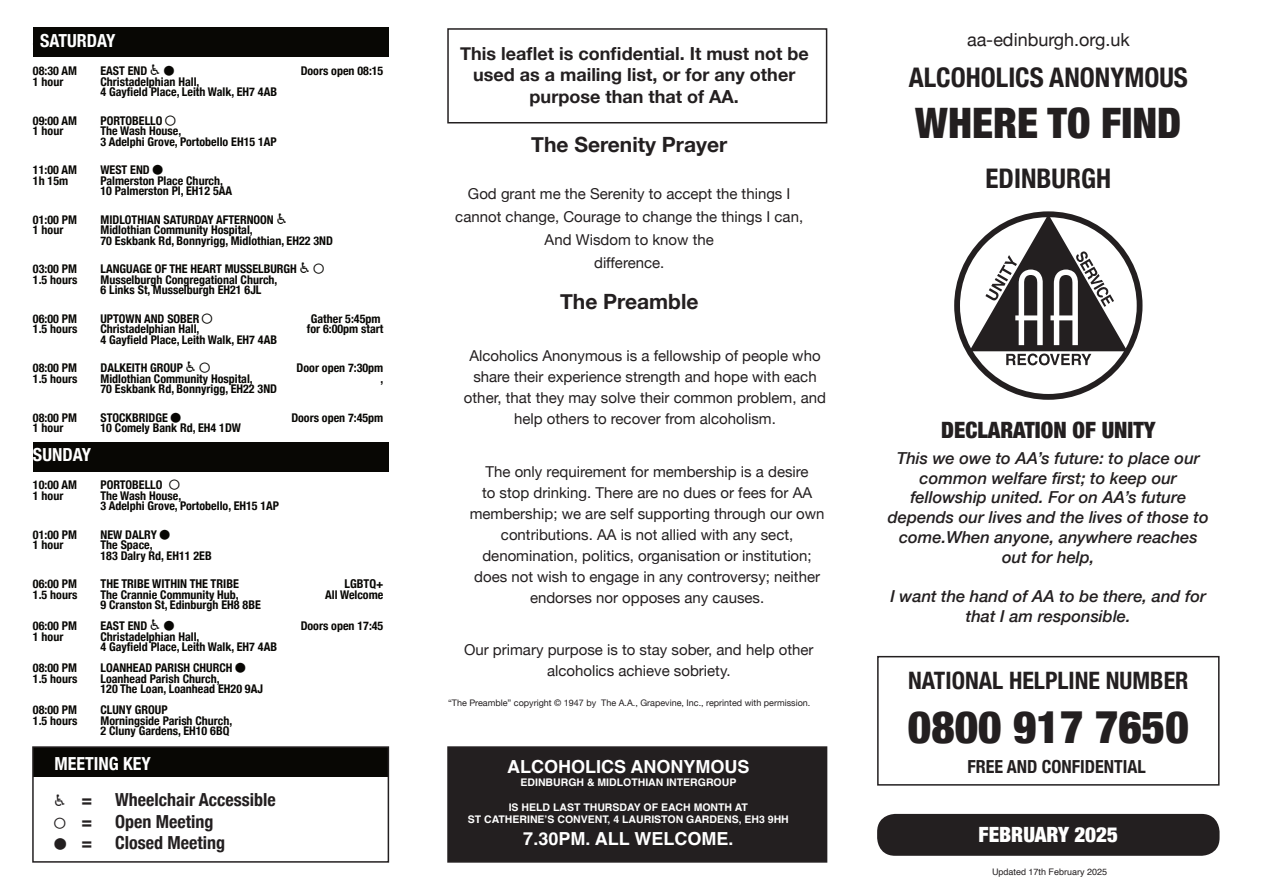
<style>
.page{position:relative;width:1263px;height:893px;background:#fff}
.page>*{position:absolute;margin:0;border:0;box-sizing:border-box;transform-origin:0 0}
.t1{font:900 condensed 45px "Helvetica Neue";color:#231f20}
.t2{font:900 condensed 42px "Helvetica Neue";color:#231f20}
.t3{font:700 condensed 27px "Helvetica Neue";color:#231f20}
.t4{font:700 condensed 24px "Helvetica Neue";color:#231f20}
.t5{font:900 condensed 22.5px "Helvetica Neue";color:#231f20}
.t6{font:700 21px "Helvetica Neue";color:#231f20}
.t7{font:900 condensed 21px "Helvetica Neue";color:#fff}
.t8{font:700 19.5px "Menlo";color:#231f20}
.t9{font:700 18px/21.6px "Helvetica Neue";color:#231f20;text-align:center}
.t10{font:700 condensed 18px "Helvetica Neue";color:#231f20}
.t11{font:700 18px "Helvetica";color:#fff}
.t12{font:700 condensed 18px "Helvetica Neue";color:#fff}
.t13{font:18px "Helvetica Neue";color:#231f20}
.t14{font:700 18px "Menlo";color:#231f20}
.t15{font:italic 500 16.5px/19.8px "Helvetica Neue";color:#231f20;text-align:center}
.t16{font:15px/21px "Helvetica Neue";color:#231f20;text-align:center}
.t17{font:700 condensed 12.15px "Helvetica Neue";color:#080704}
.t18{font:700 condensed 12px/10.5px "Helvetica Neue";color:#080704}
.t19{font:700 10.5px/12.6px "Helvetica";color:#fff;text-align:center}
.t20{font:9px "Helvetica Neue";color:#231f20}
.t21{font:9px "Helvetica";color:#231f20}
.s1{font-size:12px;color:#080704}
.s2{font-family:"Menlo";font-stretch:normal;font-size:16.5px}
.s3{font-family:"Helvetica Neue";font-stretch:condensed}
.s4{font-family:"Helvetica Neue";font-stretch:condensed;font-size:18px}
</style>
<div class="page">
<div style="left:877px;top:814px;width:342px;height:42px;background:#231f20;border-radius:18px"></div>
<div style="left:33px;top:747px;width:355px;height:30px;background:#080704"></div>
<div style="left:32px;top:746px;width:357px;height:117px;border:2px solid #231f20"></div>
<svg style="left:954px;top:211px;width:188px;height:189px"></svg>
<div style="left:877px;top:656px;width:342px;height:130px;border:2px solid #231f20"></div>
<div style="left:447px;top:28px;width:380px;height:95px;border:2px solid #231f20"></div>
<div style="left:447px;top:746px;width:380px;height:117px;background:#231f20;border:2px solid #231f20"></div>
<div style="left:33px;top:27px;width:355px;height:30px;background:#080704"></div>
<div style="left:33px;top:442px;width:355px;height:30px;background:#080704"></div>
<h3 class="t12" style="left:33px;top:29px;width:84px"><span class="s1">+</span>SATURDAY</h3>
<p class="t18" style="left:33px;top:65px;width:45px">08:30 AM</p>
<p class="t18" style="left:100px;top:65px;width:75px">EAST END <span class="s2">♿ ●</span></p>
<p class="t18" style="left:301px;top:65px;width:84px">Doors open 08:15</p>
<p class="t18" style="left:33px;top:76px;width:32px">1 hour</p>
<p class="t18" style="left:100px;top:76px;width:178px">Christadelphian Hall,<br>4 Gayfield Place, Leith Walk, EH7 4AB</p>
<p class="t18" style="left:33px;top:115px;width:45px">09:00 AM</p>
<p class="t18" style="left:100px;top:115px;width:76px">PORTOBELLO <span class="s2">◯</span></p>
<p class="t18" style="left:33px;top:125px;width:32px">1 hour</p>
<p class="t18" style="left:100px;top:125px;width:178px">The Wash House,<br>3 Adelphi Grove, Portobello EH15 1AP</p>
<p class="t18" style="left:33px;top:164px;width:45px">11:00 AM</p>
<p class="t18" style="left:100px;top:164px;width:64px">WEST END <span class="s2">●</span></p>
<p class="t18" style="left:33px;top:175px;width:37px">1h 15m</p>
<p class="t18" style="left:100px;top:175px;width:133px">Palmerston Place Church,<br>10 Palmerston Pl, EH12 5AA</p>
<p class="t18" style="left:33px;top:214px;width:45px">01:00 PM</p>
<p class="t18" style="left:100px;top:214px;width:188px">MIDLOTHIAN SATURDAY AFTERNOON <span class="s2">♿</span></p>
<p class="t18" style="left:33px;top:224px;width:32px">1 hour</p>
<p class="t18" style="left:100px;top:224px;width:234px">Midlothian Community Hospital,<br>70 Eskbank Rd, Bonnyrigg, Midlothian, EH22 3ND</p>
<p class="t18" style="left:33px;top:263px;width:45px">03:00 PM</p>
<p class="t18" style="left:100px;top:263px;width:225px">LANGUAGE OF THE HEART MUSSELBURGH <span class="s2">♿ ◯</span></p>
<p class="t18" style="left:33px;top:274px;width:46px">1.5 hours</p>
<p class="t18" style="left:100px;top:274px;width:178px">Musselburgh Congregational Church,<br>6 Links St, Musselburgh EH21 6JL</p>
<p class="t18" style="left:33px;top:313px;width:45px">06:00 PM</p>
<p class="t18" style="left:100px;top:313px;width:113px">UPTOWN AND SOBER <span class="s2">◯</span></p>
<p class="t18" style="left:311px;top:313px;width:71px">Gather 5:45pm</p>
<p class="t18" style="left:33px;top:323px;width:46px">1.5 hours</p>
<p class="t18" style="left:100px;top:323px;width:101px">Christadelphian Hall,</p>
<p class="t18" style="left:307px;top:323px;width:78px">for 6:00pm start</p>
<p class="t18" style="left:100px;top:334px;width:178px">4 Gayfield Place, Leith Walk, EH7 4AB</p>
<p class="t18" style="left:33px;top:362px;width:45px">08:00 PM</p>
<p class="t18" style="left:100px;top:362px;width:111px">DALKEITH GROUP <span class="s2">♿ ◯</span></p>
<p class="t18" style="left:297px;top:362px;width:88px">Door open 7:30pm</p>
<p class="t18" style="left:33px;top:373px;width:46px">1.5 hours</p>
<p class="t18" style="left:100px;top:373px;width:154px">Midlothian Community Hospital,</p>
<p class="t18" style="left:380px;top:373px;width:4px">,</p>
<p class="t18" style="left:100px;top:383px;width:178px">70 Eskbank Rd, Bonnyrigg, EH22 3ND</p>
<p class="t18" style="left:33px;top:412px;width:45px">08:00 PM</p>
<p class="t18" style="left:100px;top:412px;width:82px">STOCKBRIDGE <span class="s2">●</span></p>
<p class="t18" style="left:291px;top:412px;width:94px">Doors open 7:45pm</p>
<p class="t18" style="left:33px;top:422px;width:32px">1 hour</p>
<p class="t18" style="left:100px;top:422px;width:142px">10 Comely Bank Rd, EH4 1DW</p>
<h3 class="t12" style="left:33px;top:443px;width:60px">SUNDAY</h3>
<p class="t18" style="left:33px;top:479px;width:45px">10:00 AM</p>
<p class="t18" style="left:100px;top:479px;width:80px">PORTOBELLO <span class="s2">◯</span></p>
<p class="t18" style="left:33px;top:490px;width:32px">1 hour</p>
<p class="t18" style="left:100px;top:490px;width:180px">The Wash House,<br>3 Adelphi Grove, Portobello, EH15 1AP</p>
<p class="t18" style="left:33px;top:529px;width:45px">01:00 PM</p>
<p class="t18" style="left:100px;top:529px;width:71px">NEW DALRY <span class="s2">●</span></p>
<p class="t18" style="left:33px;top:539px;width:32px">1 hour</p>
<p class="t18" style="left:100px;top:539px;width:113px">The Space,<br>183 Dalry Rd, EH11 2EB</p>
<p class="t18" style="left:33px;top:578px;width:45px">06:00 PM</p>
<p class="t17" style="left:100px;top:576px;width:140px">THE TRIBE WITHIN THE TRIBE</p>
<p class="t17" style="left:344px;top:576px;width:41px">LGBTQ+</p>
<p class="t18" style="left:33px;top:589px;width:46px">1.5 hours</p>
<p class="t18" style="left:100px;top:589px;width:140px">The Crannie Community Hub,</p>
<p class="t18" style="left:325px;top:589px;width:60px">All Welcome</p>
<p class="t18" style="left:100px;top:599px;width:162px">9 Cranston St, Edinburgh EH8 8BE</p>
<p class="t18" style="left:33px;top:620px;width:45px">06:00 PM</p>
<p class="t18" style="left:100px;top:620px;width:75px">EAST END <span class="s2">♿ ●</span></p>
<p class="t18" style="left:301px;top:620px;width:84px">Doors open 17:45</p>
<p class="t18" style="left:33px;top:631px;width:32px">1 hour</p>
<p class="t18" style="left:100px;top:631px;width:178px">Christadelphian Hall,<br>4 Gayfield Place, Leith Walk, EH7 4AB</p>
<p class="t18" style="left:33px;top:662px;width:45px">08:00 PM</p>
<p class="t18" style="left:100px;top:662px;width:146px">LOANHEAD PARISH CHURCH <span class="s2">●</span></p>
<p class="t18" style="left:33px;top:673px;width:46px">1.5 hours</p>
<p class="t18" style="left:100px;top:673px;width:164px">Loanhead Parish Church,<br>120 The Loan, Loanhead EH20 9AJ</p>
<p class="t18" style="left:33px;top:704px;width:45px">08:00 PM</p>
<p class="t18" style="left:100px;top:704px;width:69px">CLUNY GROUP</p>
<p class="t18" style="left:33px;top:715px;width:46px">1.5 hours</p>
<p class="t18" style="left:100px;top:715px;width:133px">Morningside Parish Church,<br>2 Cluny Gardens, EH10 6BQ</p>
<h3 class="t12" style="left:55px;top:753px;width:98px">MEETING KEY</h3>
<h3 class="t14" style="left:55px;top:792px;width:39px">♿ <span class="s3">=</span></h3>
<h3 class="t10" style="left:115px;top:789px;width:162px">Wheelchair Accessible</h3>
<h3 class="t14" style="left:55px;top:814px;width:39px">◯ <span class="s3">=</span></h3>
<h3 class="t10" style="left:115px;top:810px;width:100px">Open Meeting</h3>
<h3 class="t8" style="left:55px;top:834px;width:39px">● <span class="s4">=</span></h3>
<h3 class="t10" style="left:115px;top:832px;width:111px">Closed Meeting</h3>
<h3 class="t9" style="left:460px;top:42px;width:350px">This leaflet is confidential. It must not be used as a mailing list, or for any other purpose than that of AA.</h3>
<h3 class="t6" style="left:531px;top:132px;width:198px">The Serenity Prayer</h3>
<p class="t16" style="left:455px;top:181px;width:349px;line-height:23.2px">God grant me the Serenity to accept the things I cannot change, Courage to change the things I can,<br>And Wisdom to know the<br>difference.</p>
<h3 class="t6" style="left:560px;top:288px;width:140px">The Preamble</h3>
<p class="t16" style="left:464px;top:345px;width:364px">Alcoholics Anonymous is a fellowship of people who share their experience strength and hope with each other, that they may solve their common problem, and help others to recover from alcoholism.</p>
<p class="t16" style="left:470px;top:461px;width:356px">The only requirement for membership is a desire<br>to stop drinking. There are no dues or fees for AA membership; we are self supporting through our own contributions. AA is not allied with any sect, denomination, politics, organisation or institution; does not wish to engage in any controversy; neither endorses nor opposes any causes.</p>
<p class="t16" style="left:464px;top:639px;width:351px">Our primary purpose is to stay sober, and help other alcoholics achieve sobriety.</p>
<p class="t20" style="left:448px;top:697px;width:364px">“The Preamble” copyright © 1947 by The A.A., Grapevine, Inc., reprinted with permission.</p>
<h3 class="t11" style="left:507px;top:759px;width:244px">ALCOHOLICS ANONYMOUS</h3>
<p class="t19" style="left:520px;top:776px;width:217px">EDINBURGH &amp; MIDLOTHIAN INTERGROUP</p>
<p class="t19" style="left:468px;top:801px;width:323px">IS HELD LAST THURSDAY OF EACH MONTH AT<br>ST CATHERINE’S CONVENT, 4 LAURISTON GARDENS, EH3 9HH</p>
<h3 class="t11" style="left:523px;top:831px;width:212px">7.30PM. ALL WELCOME.</h3>
<h3 class="t13" style="left:967px;top:29px;width:164px">aa-edinburgh.org.uk</h3>
<h3 class="t3" style="left:909px;top:61px;width:281px">ALCOHOLICS ANONYMOUS</h3>
<h2 class="t2" style="left:915px;top:97px;width:268px">WHERE TO FIND</h2>
<h3 class="t3" style="left:985px;top:162px;width:127px">EDINBURGH</h3>
<h3 class="t5" style="left:941px;top:416px;width:216px">DECLARATION OF UNITY</h3>
<h3 class="t15" style="left:888px;top:448px;width:322px">This we owe to AA’s future: to place our common welfare first; to keep our fellowship united. For on AA’s future depends our lives and the lives of those to come.When anyone, anywhere reaches out for help,</h3>
<h3 class="t15" style="left:890px;top:586px;width:317px">I want the hand of AA to be there, and for that I am responsible.</h3>
<h3 class="t4" style="left:908px;top:665px;width:282px">NATIONAL HELPLINE NUMBER</h3>
<h1 class="t1" style="left:908px;top:699px;width:282px">0800 917 7650</h1>
<h3 class="t10" style="left:967px;top:756px;width:180px">FREE AND CONFIDENTIAL</h3>
<h3 class="t7" style="left:979px;top:822px;width:141px">FEBRUARY 2025</h3>
<p class="t21" style="left:992px;top:868px;width:117px">Updated 17th February 2025</p>
</div>
